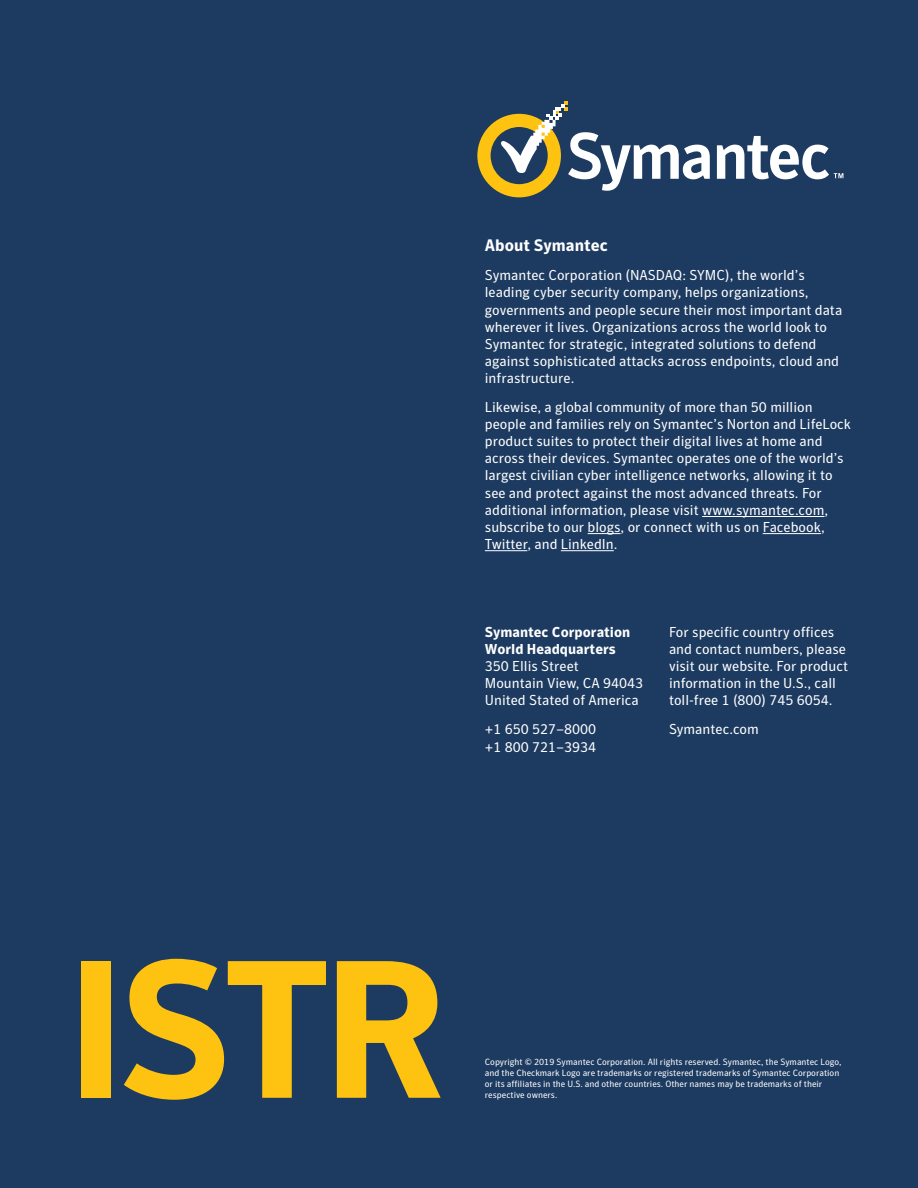
<style>
.page{position:relative;width:918px;height:1188px;background:#1d3b60}
.page>*{position:absolute;margin:0;border:0;box-sizing:border-box;transform-origin:0 0}
.t1{font:700 194.4px "Symantec Sans";color:#fec210}
.t2{font:700 16.5px "Symantec Sans";color:#fff}
.t3{font:14.25px/17.1px "Symantec Sans";color:#fff}
.t4{font:9px/10.8px "Symantec Sans";color:#fff}
.s1{font-weight:700}
</style>
<div class="page">
<svg style="left:717px;top:136px;width:126px;height:43px"></svg>
<svg style="left:477px;top:101px;width:233px;height:96px"></svg>
<hr style="left:702px;top:516px;width:123px;height:1px;background:#fff">
<hr style="left:588px;top:533px;width:33px;height:1px;background:#fff">
<hr style="left:763px;top:533px;width:58px;height:1px;background:#fff">
<hr style="left:485px;top:550px;width:42px;height:1px;background:#fff">
<hr style="left:561px;top:550px;width:53px;height:1px;background:#fff">
<p class="t2" style="left:485px;top:236px;width:124px">About Symantec</p>
<p class="t3" style="left:485px;top:267px;width:359px">Symantec Corporation (NASDAQ: SYMC), the world’s leading cyber security company, helps organizations, governments and people secure their most important data wherever it lives. Organizations across the world look to Symantec for strategic, integrated solutions to defend against sophisticated attacks across endpoints, cloud and infrastructure.</p>
<p class="t3" style="left:485px;top:398px;width:368px">Likewise, a global community of more than 50 million people and families rely on Symantec’s Norton and LifeLock product suites to protect their digital lives at home and across their devices. Symantec operates one of the world’s largest civilian cyber intelligence networks, allowing it to see and protect against the most advanced threats. For additional information, please visit www.symantec.com, subscribe to our blogs, or connect with us on Facebook, Twitter, and LinkedIn.</p>
<p class="t3" style="left:485px;top:623px;width:160px"><span class="s1">Symantec Corporation<br>World Headquarters<br></span>350 Ellis Street<br>Mountain View, CA 94043<br>United Stated of America</p>
<p class="t3" style="left:485px;top:721px;width:113px">+1 650 527–8000 +1 800 721–3934</p>
<p class="t3" style="left:669px;top:623px;width:181px">For specific country offices and contact numbers, please visit our website. For product information in the U.S., call toll-free 1 (800) 745 6054.</p>
<p class="t3" style="left:669px;top:721px;width:91px">Symantec.com</p>
<p class="t1" style="left:65px;top:914px;width:383px">ISTR</p>
<p class="t4" style="left:485px;top:1057px;width:358px">Copyright © 2019 Symantec Corporation. All rights reserved. Symantec, the Symantec Logo, and the Checkmark Logo are trademarks or registered trademarks of Symantec Corporation or its affiliates in the U.S. and other countries. Other names may be trademarks of their</p>
<p class="t4" style="left:485px;top:1089px;width:74px">respective owners.</p>
</div>
